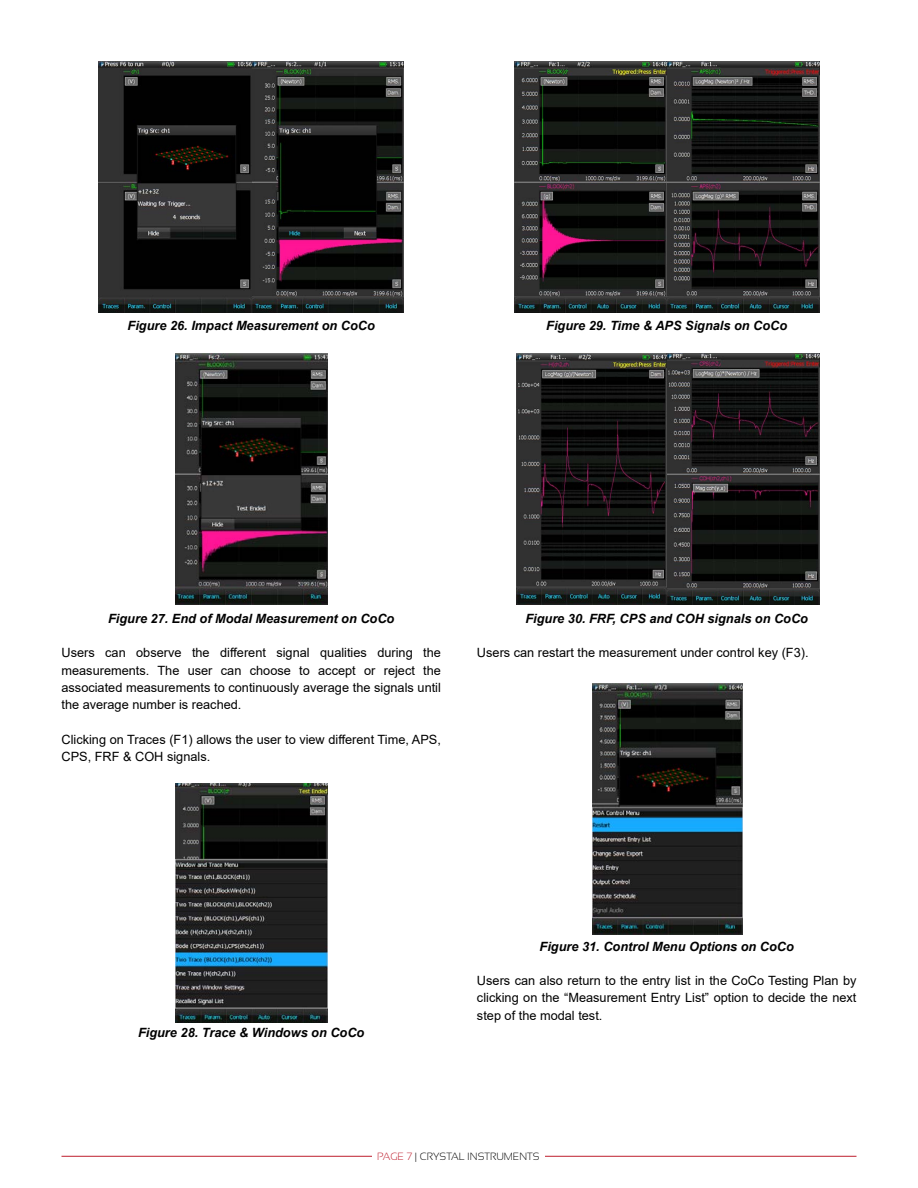
<style>
.page{position:relative;width:918px;height:1188px;background:#fff}
.page>*{position:absolute;margin:0;border:0;box-sizing:border-box;transform-origin:0 0}
.t1{font:12.75px/17.2px "Arial";color:#000;text-align:justify}
.t2{font:italic 700 12.75px "Arial";color:#000}
.t3{font:300 10.5px "Sansation";color:#000}
.s1{color:#be1e2d}
</style>
<div class="page">
<hr style="left:62px;top:1156px;width:794px;height:1px;background:#be1e2d">
<div style="left:373px;top:1140px;width:172px;height:48px;background:#fff"></div>
<img style="left:99px;top:62px;width:305px;height:251px">
<img style="left:175px;top:354px;width:152px;height:251px">
<img style="left:175px;top:783px;width:152px;height:239px">
<img style="left:514px;top:62px;width:305px;height:251px">
<img style="left:516px;top:354px;width:303px;height:251px">
<img style="left:592px;top:683px;width:151px;height:251px">
<p class="t2" style="left:128px;top:317px;width:249px">Figure 26. Impact Measurement on CoCo</p>
<p class="t2" style="left:546px;top:317px;width:242px">Figure 29. Time &amp; APS Signals on CoCo</p>
<p class="t2" style="left:108px;top:610px;width:288px">Figure 27. End of Modal Measurement on CoCo</p>
<p class="t1" style="left:62px;top:644px;width:381px">Users can observe the different signal qualities during the measurements. The user can choose to accept or reject the associated measurements to continuously average the signals until the average number is reached.</p>
<p class="t1" style="left:62px;top:730px;width:381px">Clicking on Traces (F1) allows the user to view different Time, APS,<br>CPS, FRF &amp; COH signals.</p>
<p class="t2" style="left:525px;top:610px;width:284px">Figure 30. FRF, CPS and COH signals on CoCo</p>
<p class="t1" style="left:477px;top:644px;width:333px">Users can restart the measurement under control key (F3).</p>
<p class="t2" style="left:138px;top:1024px;width:228px">Figure 28. Trace &amp; Windows on CoCo</p>
<p class="t2" style="left:540px;top:938px;width:256px">Figure 31. Control Menu Options on CoCo</p>
<p class="t1" style="left:477px;top:972px;width:381px">Users can also return to the entry list in the CoCo Testing Plan by clicking on the “Measurement Entry List” option to decide the next step of the modal test.</p>
<p class="t3" style="left:377px;top:1151px;width:164px"><span class="s1">PAGE 7</span> | CRYSTAL INSTRUMENTS</p>
</div>
